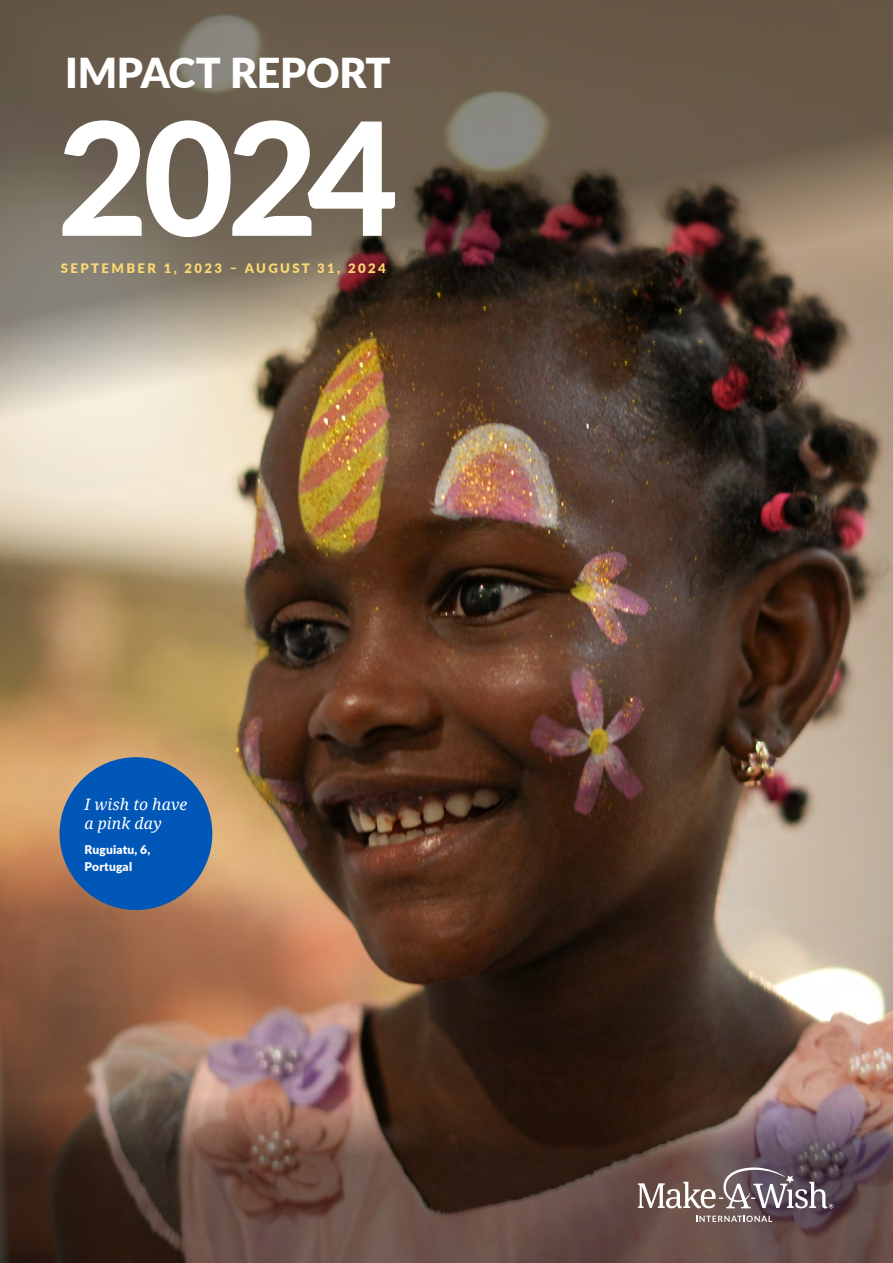
<style>
.page{position:relative;width:893px;height:1263px;background:#fff}
.page>*{position:absolute;margin:0;border:0;box-sizing:border-box;transform-origin:0 0}
.lead_header{font:800 157.35px "Lato";color:#fff}
.subhead{font:900 41.25px "Lato";letter-spacing:-.01em;color:#fff}
.t1{font:italic 15.75px/18.8px "Droid Serif";letter-spacing:.015em;color:#fff}
.t2{font:900 13.05px "Lato";letter-spacing:.18em;color:#fbd872}
.t3{font:900 12px/16.5px "Lato";letter-spacing:.015em;color:#fff}
</style>
<div class="page">
<img style="left:0;top:509px;width:893px;height:533px">
<svg style="left:0;top:1042px;width:893px;height:221px;background:#5d443b"></svg>
<img style="left:0;top:0;width:893px;height:509px">
<svg style="left:696px;top:1215px;width:76px;height:7px"></svg>
<svg style="left:638px;top:1167px;width:195px;height:41px;background:#827174"></svg>
<div style="left:60px;top:757px;width:152px;height:153px;background:#0057b8;border-radius:50%"></div>
<p class="subhead" style="left:65px;top:42px;width:327px">IMPACT REPORT</p>
<p class="lead_header" style="left:57px;top:62px;width:343px">2024</p>
<p class="t2" style="left:61px;top:259px;width:326px">SEPTEMBER 1, 2023 – AUGUST 31, 2024</p>
<p class="t1" style="left:85px;top:795px;width:104px">I wish to have a pink day</p>
<p class="t3" style="left:85px;top:841px;width:67px">Ruguiatu, 6,<br>Portugal</p>
</div>
